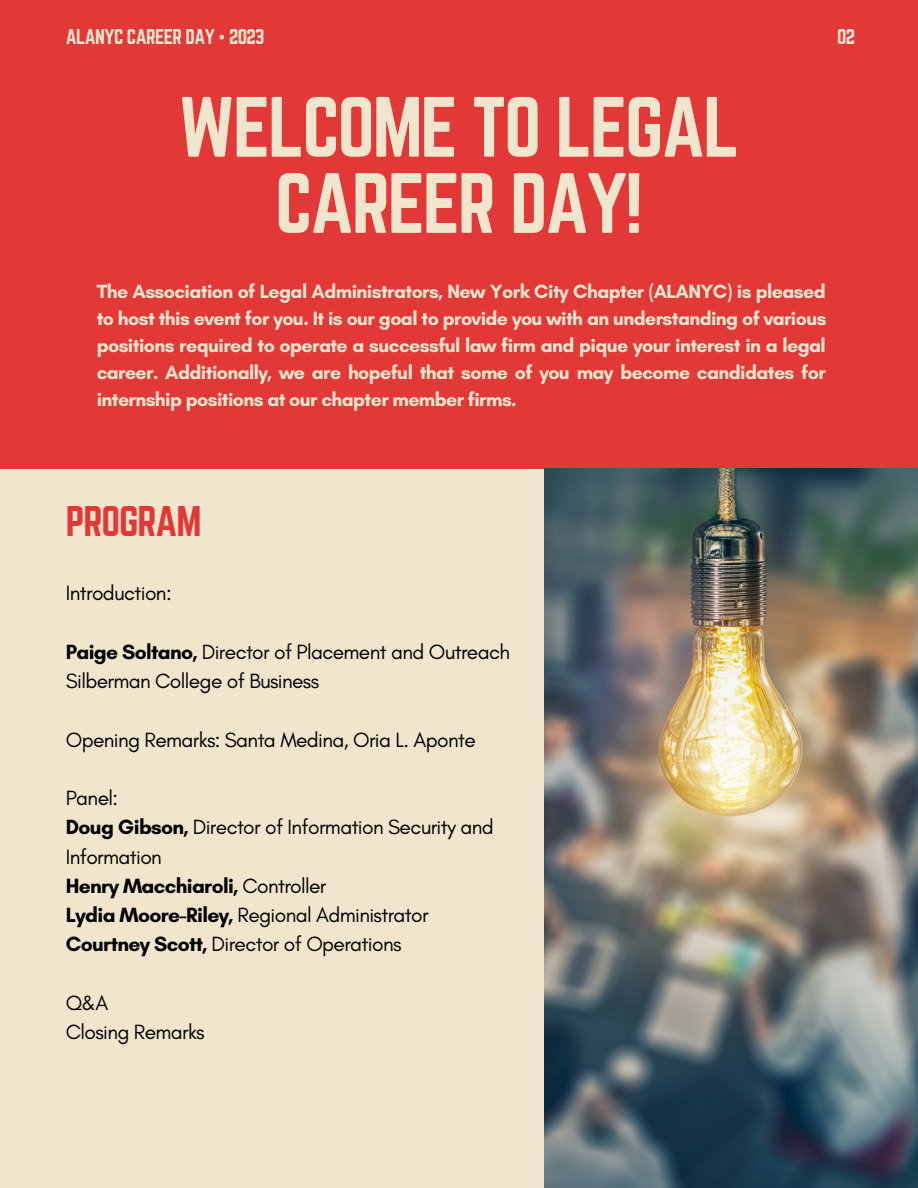
<style>
.page{position:relative;width:918px;height:1188px;background:#f1e6cd}
.page>*{position:absolute;margin:0;border:0;box-sizing:border-box;transform-origin:0 0}
.t1{font:74.7px/76.2px "Norwester";letter-spacing:-.03em;color:#f1e6cd;text-align:center}
.t2{font:37.5px "Norwester";letter-spacing:-.03em;color:#e23838}
.t3{font:21px/29.2px "Glacial Indifference";letter-spacing:-.03em;color:#000}
.t4{font:700 19.5px/27px "Glacial Indifference";letter-spacing:-.03em;color:#f1e6cd;text-align:justify}
.t5{font:18.6px "Norwester";letter-spacing:-.03em;color:#f1e6cd}
.s1{font-family:"Noto Sans"}
.s2{font-weight:700}
</style>
<div class="page">
<div style="left:0;top:0;width:918px;height:469px;background:#e23838"></div>
<img style="left:544px;top:469px;width:374px;height:719px">
<p class="t5" style="left:66px;top:26px;width:200px">ALANYC CAREER DAY <span class="s1">•</span> 2023</p>
<p class="t5" style="left:837px;top:26px;width:20px">02</p>
<h1 class="t1" style="left:178px;top:89px;width:563px">WELCOME TO LEGAL<br>CAREER DAY!</h1>
<p class="t4" style="left:97px;top:278px;width:731px">The Association of Legal Administrators, New York City Chapter (ALANYC) is pleased to host this event for you. It is our goal to provide you with an understanding of various positions required to operate a successful law firm and pique your interest in a legal career. Additionally, we are hopeful that some of you may become candidates for internship positions at our chapter member firms.</p>
<h2 class="t2" style="left:66px;top:499px;width:137px">PROGRAM</h2>
<p class="t3" style="left:66px;top:578px;width:107px">Introduction:</p>
<p class="t3" style="left:66px;top:637px;width:446px"><span class="s2">Paige Soltano,</span> Director of Placement and Outreach<br>Silberman College of Business</p>
<p class="t3" style="left:66px;top:725px;width:411px">Opening Remarks: Santa Medina, Oria L. Aponte</p>
<p class="t3" style="left:66px;top:783px;width:429px">Panel:<br><span class="s2">Doug Gibson,</span> Director of Information Security and<br>Information<br><span class="s2">Henry Macchiaroli,</span> Controller<br><span class="s2">Lydia Moore-Riley,</span> Regional Administrator<br><span class="s2">Courtney Scott,</span> Director of Operations</p>
<p class="t3" style="left:66px;top:988px;width:140px">Q&amp;A<br>Closing Remarks</p>
</div>
